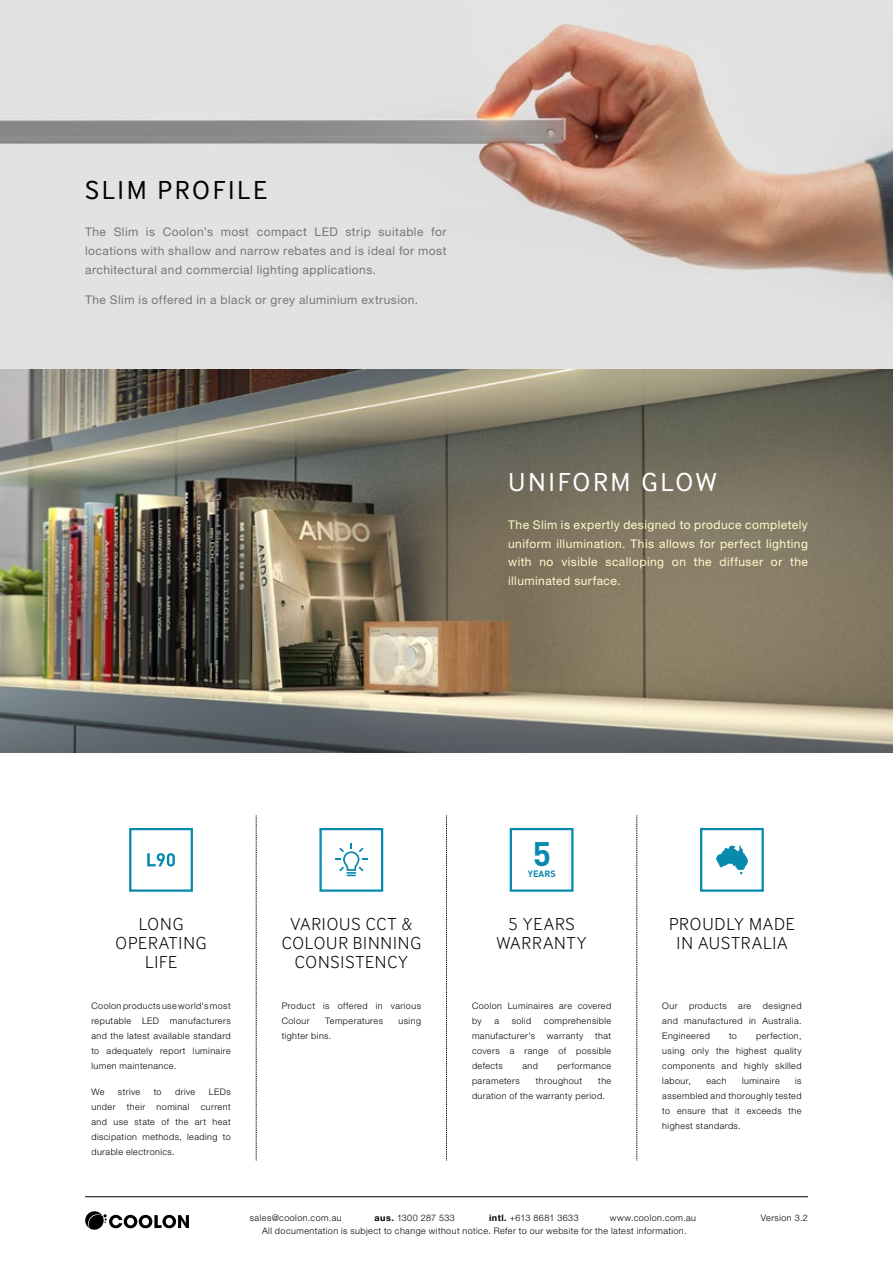
<style>
.page{position:relative;width:893px;height:1263px;background:#fff}
.page>*{position:absolute;margin:0;border:0;box-sizing:border-box;transform-origin:0 0}
.t1{font:700 33.6px "DIN Pro";color:#0889ae}
.t2{font:27px "Inter Face";letter-spacing:.095em;color:#000}
.t3{font:27px "Inter Face";letter-spacing:.095em;color:#fff}
.t4{font:300 18px/18.8px "Inter Face";letter-spacing:.05em;color:#000;text-align:center}
.t5{font:12px/18.8px "Helvetica Neue LT Std";letter-spacing:.04em;color:#757779;text-align:justify}
.t6{font:12px/18.8px "Helvetica Neue LT Std";letter-spacing:.035em;color:#fffbcc;text-align:justify}
.t7{font:300 9px/15px "Helvetica Neue LT Std";letter-spacing:.05em;color:#000;text-align:justify}
.t8{font:700 9px "DIN Pro";color:#0889ae}
.s1{font-weight:700}
</style>
<div class="page">
<svg style="left:85px;top:1211px;width:104px;height:19px"></svg>
<hr style="left:85px;top:1196px;width:723px;height:1px;background:#000">
<img style="left:0;top:0;width:893px;height:753px">
<svg style="left:256px;top:815px;width:1px;height:346px"></svg>
<svg style="left:446px;top:815px;width:1px;height:346px"></svg>
<svg style="left:636px;top:815px;width:1px;height:346px"></svg>
<div style="left:129px;top:828px;width:64px;height:64px;border:2px solid #0889ae"></div>
<svg style="left:147px;top:853px;width:28px;height:13px"></svg>
<div style="left:319px;top:828px;width:64px;height:64px;border:2px solid #0889ae"></div>
<svg style="left:335px;top:843px;width:33px;height:33px"></svg>
<div style="left:510px;top:828px;width:63px;height:64px;border:2px solid #0889ae"></div>
<div style="left:700px;top:828px;width:64px;height:64px;border:2px solid #0889ae"></div>
<svg style="left:716px;top:845px;width:32px;height:30px"></svg>
<h2 class="t2" style="left:85px;top:174px;width:183px">SLIM PROFILE</h2>
<h3 class="t5" style="left:85px;top:222px;width:363px">The Slim is Coolon’s most compact LED strip suitable for locations with shallow and narrow rebates and is ideal for most architectural and commercial lighting applications.</h3>
<h3 class="t5" style="left:85px;top:290px;width:335px">The Slim is offered in a black or grey aluminium extrusion.</h3>
<h2 class="t3" style="left:508px;top:467px;width:210px">UNIFORM GLOW</h2>
<h3 class="t6" style="left:508px;top:515px;width:301px">The Slim is expertly designed to produce completely uniform illumination. This allows for perfect lighting with no visible scalloping on the diffuser or the illuminated surface.</h3>
<h1 class="t1" style="left:533px;top:831px;width:20px">5</h1>
<p class="t8" style="left:528px;top:868px;width:29px">YEARS</p>
<h3 class="t4" style="left:116px;top:914px;width:92px">LONG<br>OPERATING<br>LIFE</h3>
<h3 class="t4" style="left:282px;top:914px;width:141px">VARIOUS CCT &amp;<br>COLOUR BINNING<br>CONSISTENCY</h3>
<h3 class="t4" style="left:497px;top:914px;width:91px">5 YEARS<br>WARRANTY</h3>
<h3 class="t4" style="left:669px;top:914px;width:127px">PROUDLY MADE<br>IN AUSTRALIA</h3>
<p class="t7" style="left:91px;top:998px;width:141px">Coolon products use world's most reputable LED manufacturers and the latest available standard to adequately report luminaire lumen maintenance.</p>
<p class="t7" style="left:91px;top:1084px;width:15px">We</p>
<p class="t7" style="left:118px;top:1084px;width:24px">strive</p>
<p class="t7" style="left:154px;top:1084px;width:9px">to</p>
<p class="t7" style="left:175px;top:1084px;width:22px">drive</p>
<p class="t7" style="left:209px;top:1084px;width:23px">LEDs</p>
<p class="t7" style="left:91px;top:1099px;width:26px">under</p>
<p class="t7" style="left:127px;top:1099px;width:20px">their</p>
<p class="t7" style="left:157px;top:1099px;width:34px">nominal</p>
<p class="t7" style="left:472px;top:998px;width:141px">Coolon Luminaires are covered by</p>
<p class="t7" style="left:662px;top:998px;width:17px">Our</p>
<p class="t7" style="left:689px;top:998px;width:39px">products</p>
<p class="t7" style="left:738px;top:998px;width:14px">are</p>
<p class="t7" style="left:282px;top:998px;width:141px">Product is offered in various<br>Colour</p>
<p class="t7" style="left:662px;top:998px;width:141px;text-indent:101px">designed and manufactured in Australia.<br>Engineered</p>
<p class="t7" style="left:325px;top:1013px;width:59px">Temperatures</p>
<p class="t7" style="left:399px;top:1013px;width:24px">using</p>
<p class="t7" style="left:282px;top:1028px;width:51px">tighter bins.</p>
<p class="t7" style="left:494px;top:1013px;width:6px">a</p>
<p class="t7" style="left:512px;top:1013px;width:21px">solid</p>
<p class="t7" style="left:544px;top:1013px;width:69px">comprehensible</p>
<p class="t7" style="left:472px;top:1028px;width:65px">manufacturer’s</p>
<p class="t7" style="left:547px;top:1028px;width:38px">warranty</p>
<p class="t7" style="left:472px;top:1028px;width:141px;text-indent:123px">that covers a range of possible defects</p>
<p class="t7" style="left:662px;top:1028px;width:141px;text-indent:94px">perfection, using only the highest quality components and highly skilled labour,</p>
<p class="t7" style="left:729px;top:1028px;width:9px">to</p>
<p class="t7" style="left:522px;top:1058px;width:17px">and</p>
<p class="t7" style="left:557px;top:1058px;width:55px">performance</p>
<p class="t7" style="left:472px;top:1073px;width:141px;text-indent:126px">the duration of the warranty period.</p>
<p class="t7" style="left:472px;top:1073px;width:49px">parameters</p>
<p class="t7" style="left:536px;top:1073px;width:48px">throughout</p>
<p class="t7" style="left:662px;top:1073px;width:141px;text-indent:133px">is assembled and thoroughly tested to ensure that it exceeds the highest standards.</p>
<p class="t7" style="left:706px;top:1073px;width:22px">each</p>
<p class="t7" style="left:742px;top:1073px;width:39px">luminaire</p>
<p class="t7" style="left:91px;top:1099px;width:141px;text-indent:109px">current and use state of the art heat discipation methods, leading to durable electronics.</p>
<p class="t7" style="left:250px;top:1210px;width:93px">sales@coolon.com.au</p>
<p class="t7" style="left:375px;top:1210px;width:82px"><span class="s1">aus.</span> 1300 287 533</p>
<p class="t7" style="left:489px;top:1210px;width:91px"><span class="s1">intl.</span> +613 8681 3633</p>
<p class="t7" style="left:610px;top:1210px;width:88px">www.coolon.com.au</p>
<p class="t7" style="left:761px;top:1210px;width:49px">Version 3.2</p>
<p class="t7" style="left:262px;top:1223px;width:426px">All documentation is subject to change without notice. Refer to our website for the latest information.</p>
</div>
